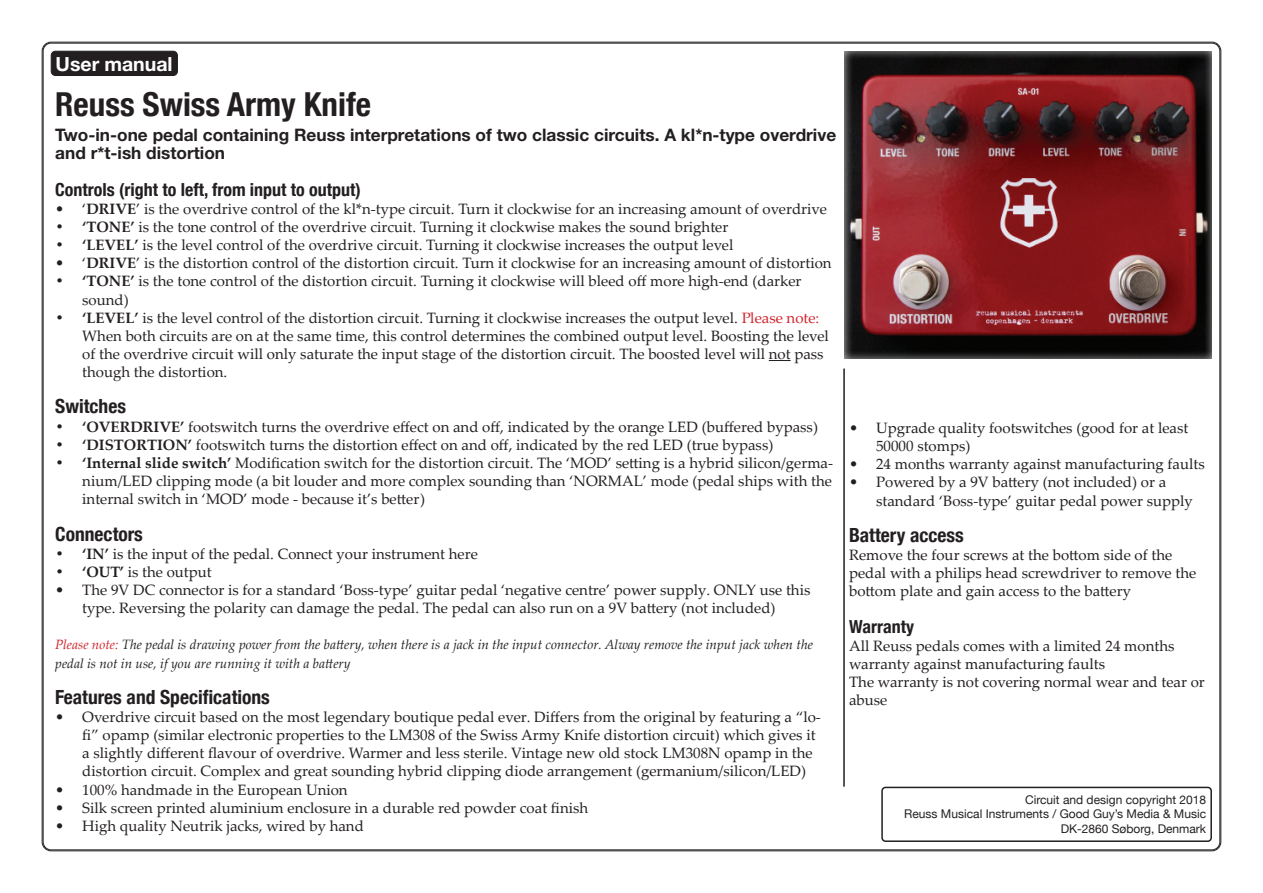
<style>
.page{position:relative;width:1263px;height:893px;background:#fff}
.page>*{position:absolute;margin:0;border:0;box-sizing:border-box;transform-origin:0 0}
.t1{font:700 condensed 33px "Helvetica Neue";color:#231f20}
.t2{font:700 condensed 19.5px "Helvetica Neue";color:#231f20}
.t3{font:700 19.5px "Helvetica Neue LT Std";color:#fff}
.t4{font:700 condensed 18px "Helvetica Neue";color:#231f20}
.t5{font:700 17.25px/18.1px "Helvetica Neue LT Std";color:#231f20}
.t6{font:15px/18.1px "Palatino Linotype";color:#231f20}
.t7{font:italic 13.5px/18.1px "Palatino Linotype";color:#231f20}
.t8{font:12px/14.4px "Helvetica Neue";color:#231f20;text-align:right}
.s1{font-weight:700}
.s2{color:#d1232a}
</style>
<div class="page">
<svg style="left:769px;top:360px;width:22px;height:1px"></svg>
<div style="left:51px;top:51px;width:126px;height:25px;background:#231f20;border-radius:4px"></div>
<div style="left:51px;top:51px;width:127px;height:25px;border:1px solid #231f20;border-radius:4px"></div>
<div style="left:881px;top:787px;width:331px;height:55px;border:2px solid #231f20;border-radius:4px"></div>
<hr style="left:843px;top:369px;width:2px;height:418px;background:#231f20">
<div style="left:844px;top:50px;width:370px;height:311px;background:#fff;opacity:.75"></div>
<h2 class="t3" style="left:56px;top:52px;width:118px">User manual</h2>
<h1 class="t1" style="left:55px;top:77px;width:317px">Reuss Swiss Army Knife</h1>
<p class="t5" style="left:55px;top:126px;width:782px">Two-in-one pedal containing Reuss interpretations of two classic circuits. A kl*n-type overdrive and r*t-ish distortion</p>
<p class="t4" style="left:55px;top:174px;width:307px">Controls (right to left, from input to output)</p>
<p class="t6" style="left:55px;top:199px;width:773px">• ‘<span class="s1">DRIVE</span>’ is the overdrive control of the kl*n-type circuit. Turn it clockwise for an increasing amount of overdrive</p>
<p class="t6" style="left:55px;top:217px;width:675px"><span class="s1">• ‘TONE’</span> is the tone control of the overdrive circuit. Turning it clockwise makes the sound brighter</p>
<p class="t6" style="left:55px;top:235px;width:680px"><span class="s1">• ‘LEVEL’</span> is the level control of the overdrive circuit. Turning it clockwise increases the output level</p>
<p class="t6" style="left:55px;top:253px;width:778px">• ‘<span class="s1">DRIVE</span>’ is the distortion control of the distortion circuit. Turn it clockwise for an increasing amount of distortion</p>
<p class="t6" style="left:82px;top:272px;width:721px;text-indent:-27px"><span class="s1">• ‘TONE’</span> is the tone control of the distortion circuit. Turning it clockwise will bleed off more high-end (darker sound)</p>
<p class="t6" style="left:82px;top:308px;width:748px;text-indent:-27px"><span class="s1">• ‘LEVEL’</span> is the level control of the distortion circuit. Turning it clockwise increases the output level. <span class="s2">Please note:<br></span>When both circuits are on at the same time, this control determines the combined output level. Boosting the level of the overdrive circuit will only saturate the input stage of the distortion circuit. The boosted level will not pass though the distortion.</p>
<h2 class="t2" style="left:55px;top:390px;width:72px">Switches</h2>
<p class="t6" style="left:55px;top:417px;width:764px"><span class="s1">• ‘OVERDRIVE’</span> footswitch turns the overdrive effect on and off, indicated by the orange LED (buffered bypass)</p>
<p class="t6" style="left:55px;top:435px;width:719px"><span class="s1">• ‘DISTORTION’</span> footswitch turns the distortion effect on and off, indicated by the red LED (true bypass)</p>
<p class="t6" style="left:82px;top:453px;width:752px;text-align:justify;text-indent:-27px"><span class="s1">• ‘Internal slide switch’</span> Modification switch for the distortion circuit. The ‘MOD’ setting is a hybrid silicon/germa&shy;nium/LED clipping mode (a bit louder and more complex sounding than ‘NORMAL’ mode (pedal ships with the internal switch in ‘MOD’ mode - because it’s better)</p>
<h2 class="t2" style="left:55px;top:517px;width:89px">Connectors</h2>
<p class="t6" style="left:55px;top:544px;width:424px"><span class="s1">• ‘IN’</span> is the input of the pedal. Connect your instrument here</p>
<p class="t6" style="left:55px;top:562px;width:158px"><span class="s1">• ‘OUT’</span> is the output</p>
<p class="t6" style="left:55px;top:580px;width:757px;text-align:center">• The 9V DC connector is for a standard ‘Boss-type’ guitar pedal ‘negative centre’ power supply. ONLY use this type. Reversing the polarity can damage the pedal. The pedal can also run on a 9V battery (not included)</p>
<p class="t7" style="left:55px;top:635px;width:759px"><span class="s2">Please note:</span> The pedal is drawing power from the battery, when there is a jack in the input connector. Alway remove the input jack when the pedal is not in use, if you are running it with a battery</p>
<h2 class="t2" style="left:55px;top:681px;width:216px">Features and Specifications</h2>
<p class="t6" style="left:82px;top:707px;width:740px;text-indent:-27px">• Overdrive circuit based on the most legendary boutique pedal ever. Differs from the original by featuring a “lo&shy;fi” opamp (similar electronic properties to the LM308 of the Swiss Army Knife distortion circuit) which gives it a slightly different flavour of overdrive. Warmer and less sterile. Vintage new old stock LM308N opamp in the distortion circuit. Complex and great sounding hybrid clipping diode arrangement (germanium/silicon/LED)</p>
<p class="t6" style="left:55px;top:780px;width:294px">• 100% handmade in the European Union</p>
<p class="t6" style="left:55px;top:798px;width:534px">• Silk screen printed aluminium enclosure in a durable red powder coat finish</p>
<p class="t6" style="left:55px;top:816px;width:310px">• High quality Neutrik jacks, wired by hand</p>
<p class="t6" style="left:876px;top:418px;width:314px;text-indent:-27px">• Upgrade quality footswitches (good for at least<br>50000 stomps)</p>
<p class="t6" style="left:849px;top:454px;width:357px">• 24 months warranty against manufacturing faults</p>
<p class="t6" style="left:876px;top:473px;width:318px;text-indent:-27px">• Powered by a 9V battery (not included) or a standard ‘Boss-type’ guitar pedal power supply</p>
<h2 class="t2" style="left:849px;top:519px;width:116px">Battery access</h2>
<p class="t6" style="left:849px;top:545px;width:349px">Remove the four screws at the bottom side of the pedal with a philips head screwdriver to remove the bottom plate and gain access to the battery</p>
<p class="t4" style="left:849px;top:611px;width:66px">Warranty</p>
<p class="t6" style="left:849px;top:636px;width:357px">All Reuss pedals comes with a limited 24 months warranty against manufacturing faults<br>The warranty is not covering normal wear and tear or abuse</p>
<p class="t8" style="left:904px;top:792px;width:303px">Circuit and design copyright 2018<br>Reuss Musical Instruments / Good Guy’s Media &amp; Music<br>DK-2860 Søborg, Denmark</p>
</div>
